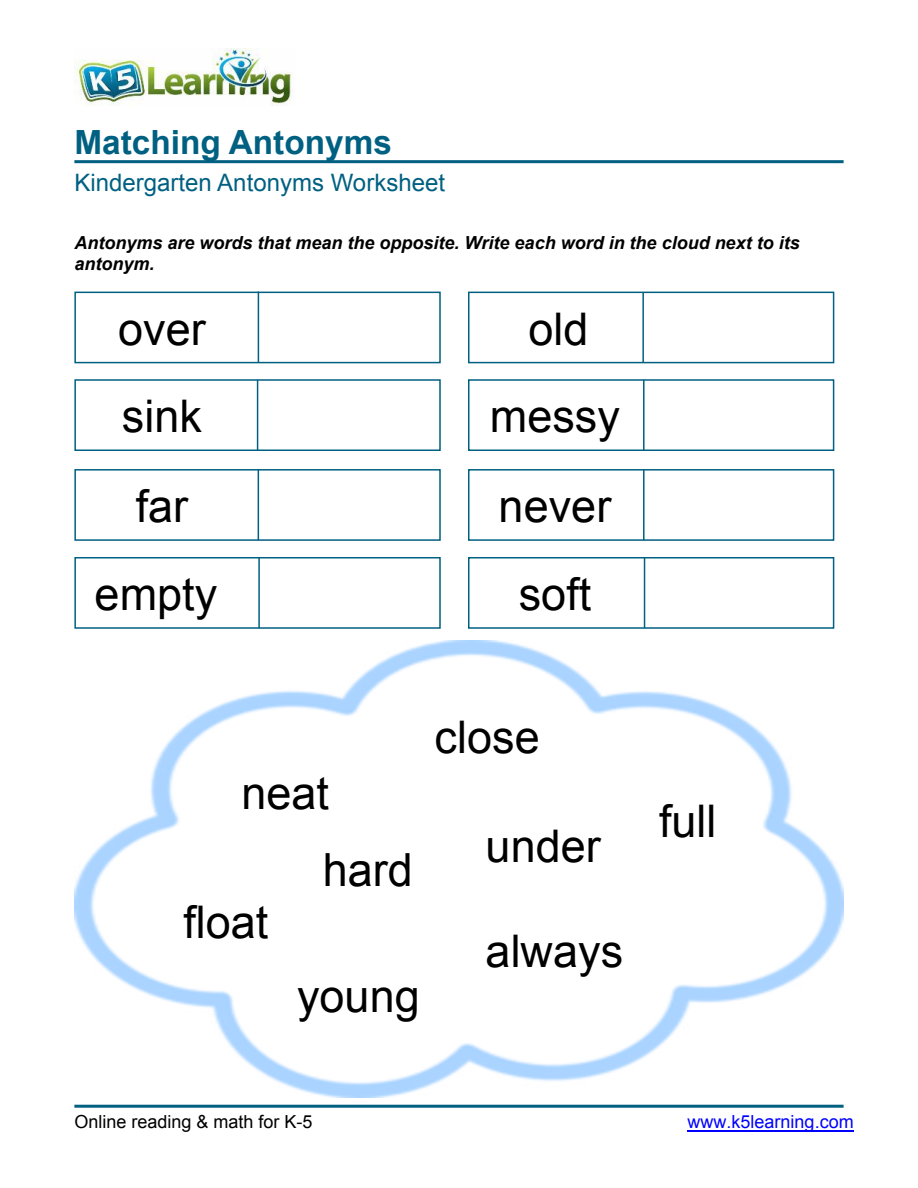
<style>
.page{position:relative;width:918px;height:1188px;background:#fff}
.page>*{position:absolute;margin:0;border:0;box-sizing:border-box;transform-origin:0 0}
.t1{font:45.75px "Arial";color:#000}
.t2{font:45px/88.5px "Arial";color:#000;text-align:center}
.t3{font:700 33.3px "Arial";color:#006081}
.t4{font:24px "Arial";color:#006081}
.t5{font:italic 700 18px/20.7px "Arial";color:#000}
.t6{font:18px "Arial";color:#000}
.t7{font:18px "Arial";color:#00f}
</style>
<div class="page">
<hr style="left:74px;top:160px;width:770px;height:3px;background:#006081">
<hr style="left:74px;top:1105px;width:770px;height:3px;background:#006081">
<hr style="left:687px;top:1130px;width:167px;height:2px;background:#00f">
<img style="left:74px;top:49px;width:219px;height:57px">
<div style="left:74px;top:292px;width:367px;height:71px;background:#fff;border:2px solid #006081"></div>
<div style="left:74px;top:379px;width:367px;height:72px;background:#fff;border:2px solid #006081"></div>
<div style="left:468px;top:292px;width:366px;height:71px;background:#fff;border:2px solid #006081"></div>
<div style="left:468px;top:379px;width:366px;height:72px;background:#fff;border:2px solid #006081"></div>
<div style="left:74px;top:469px;width:367px;height:72px;background:#fff;border:2px solid #006081"></div>
<div style="left:468px;top:469px;width:366px;height:72px;background:#fff;border:2px solid #006081"></div>
<div style="left:74px;top:557px;width:367px;height:72px;background:#fff;border:2px solid #006081"></div>
<div style="left:468px;top:557px;width:366px;height:72px;background:#fff;border:2px solid #006081"></div>
<img style="left:74px;top:640px;width:770px;height:458px">
<hr style="left:258px;top:292px;width:1px;height:70px;background:#006081">
<hr style="left:257px;top:380px;width:1px;height:71px;background:#006081">
<hr style="left:258px;top:470px;width:1px;height:70px;background:#006081">
<hr style="left:258px;top:557px;width:2px;height:71px;background:#006081">
<hr style="left:642px;top:292px;width:2px;height:71px;background:#006081">
<hr style="left:643px;top:380px;width:2px;height:71px;background:#006081">
<hr style="left:643px;top:470px;width:2px;height:70px;background:#006081">
<hr style="left:644px;top:557px;width:1px;height:71px;background:#006081">
<h3 class="t3" style="left:74px;top:129px;width:319px">Matching Antonyms</h3>
<h3 class="t4" style="left:74px;top:174px;width:372px">Kindergarten Antonyms Worksheet</h3>
<p class="t5" style="left:74px;top:234px;width:727px">Antonyms are words that mean the opposite. Write each word in the cloud next to its antonym.</p>
<h2 class="t2" style="left:95px;top:289px;width:124px">over sink far empty</h2>
<h2 class="t2" style="left:490px;top:289px;width:132px">old messy never soft</h2>
<h2 class="t2" style="left:241px;top:753px;width:89px">neat</h2>
<h2 class="t2" style="left:183px;top:882px;width:87px">float</h2>
<h1 class="t1" style="left:323px;top:853px;width:92px">hard</h1>
<h2 class="t2" style="left:297px;top:956px;width:124px">young</h2>
<h2 class="t2" style="left:435px;top:697px;width:107px">close</h2>
<h2 class="t2" style="left:486px;top:806px;width:117px">under</h2>
<h2 class="t2" style="left:486px;top:911px;width:139px">always</h2>
<h2 class="t2" style="left:659px;top:781px;width:59px">full</h2>
<p class="t6" style="left:74px;top:1115px;width:240px">Online reading &amp; math for K-5</p>
<p class="t7" style="left:687px;top:1115px;width:168px">www.k5learning.com</p>
</div>
